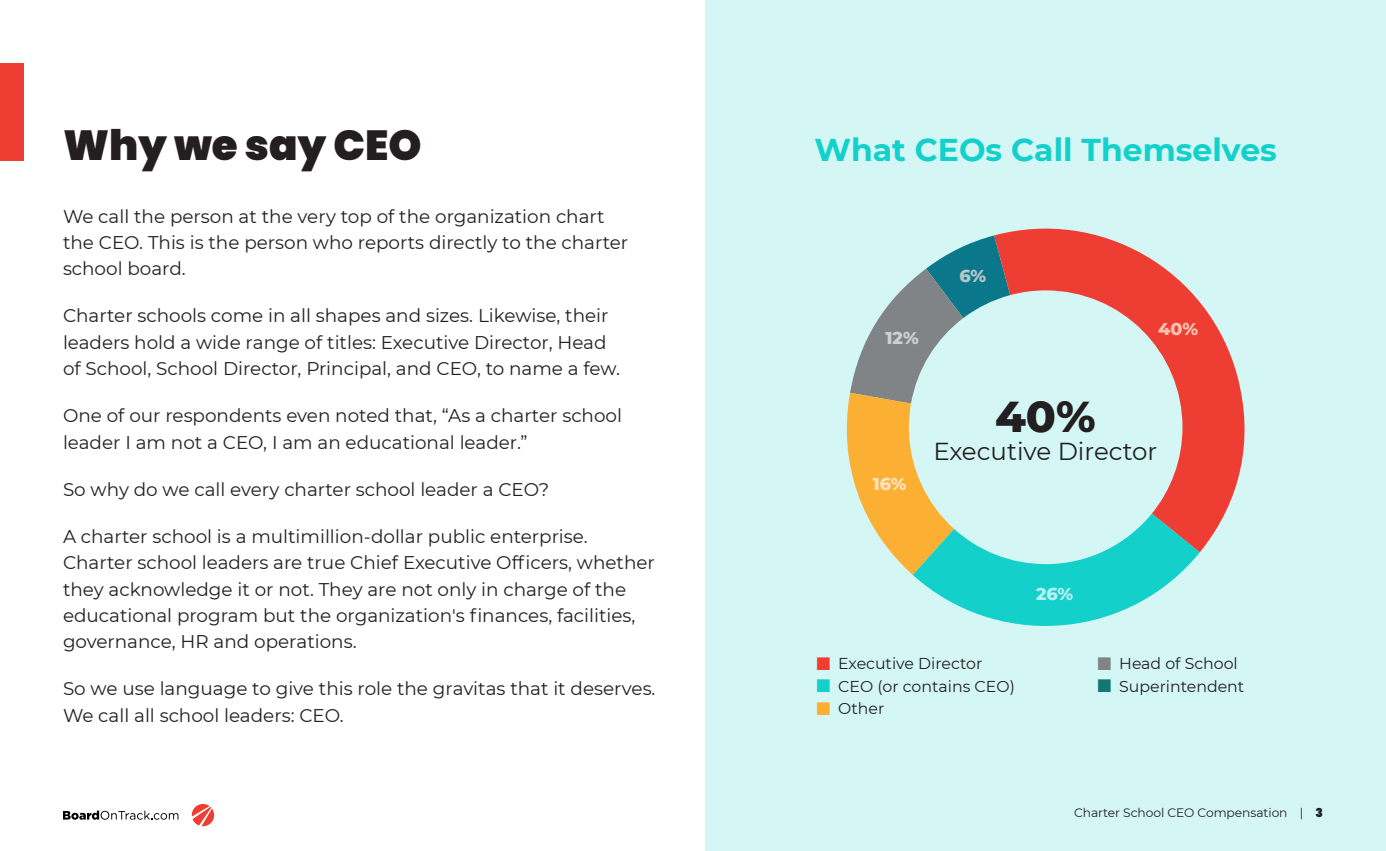
<style>
.page{position:relative;width:1386px;height:851px;background:#fff}
.page>*{position:absolute;margin:0;border:0;box-sizing:border-box;transform-origin:0 0}
.t1{font:800 44.1px "Montserrat";color:#231f20}
.Large_headline_-_bac{font:900 42px "Poppins";color:#231f20}
.Large_headline_-_bac-2{font:700 31.5px "Montserrat";color:#13d0ca}
.t2{font:24.5px "Montserrat";color:#231f20}
.Large_body_front_sid{font:18.38px/26.2px "Montserrat";color:#231f20}
.t3{font:800 17.5px "Montserrat";color:#fbc4b0}
.t4{font:800 17.5px "Montserrat";color:#b8f1ef}
.t5{font:800 17.5px "Montserrat";color:#fee3bd}
.t6{font:800 17.5px "Montserrat";color:#d1cfd0}
.t7{font:800 17.5px "Montserrat";color:#b5c7c8}
.Large_body_front_sid-2{font:15.75px "Montserrat";color:#231f20}
.page_footer-right{font:12.25px "Montserrat";letter-spacing:-.005em;color:#231f20}
.s1{font-family:"Universal Newswith Comm Pi";color:#ee3e34}
.s2{font-family:"Universal Newswith Comm Pi";color:#13d0ca}
.s3{font-family:"Universal Newswith Comm Pi";color:#fbb033}
.s4{font-family:"Universal Newswith Comm Pi";color:#818487}
.s5{font-family:"Universal Newswith Comm Pi";color:#117773}
.s6{font-family:"Poppins";font-weight:900}
</style>
<div class="page">
<svg style="left:192px;top:803px;width:22px;height:23px"></svg>
<svg style="left:63px;top:810px;width:115px;height:9px"></svg>
<div style="left:705px;top:0;width:681px;height:850px;background:#d4f7f6"></div>
<div style="left:0;top:63px;width:24px;height:97px;background:#ee3e34"></div>
<svg style="left:846px;top:235px;width:354px;height:391px"></svg>
<svg style="left:994px;top:228px;width:251px;height:324px"></svg>
<p class="Large_headline_-_bac" style="left:63px;top:121px;width:360px">Why we say CEO</p>
<p class="Large_headline_-_bac-2" style="left:814px;top:127px;width:464px">What CEOs Call Themselves</p>
<p class="Large_body_front_sid" style="left:63px;top:202px;width:567px">We call the person at the very top of the organization chart the CEO. This is the person who reports directly to the charter school board.</p>
<p class="Large_body_front_sid" style="left:63px;top:302px;width:558px">Charter schools come in all shapes and sizes. Likewise, their leaders hold a wide range of titles: Executive Director, Head of School, School Director, Principal, and CEO, to name a few.</p>
<p class="Large_body_front_sid" style="left:63px;top:402px;width:561px">One of our respondents even noted that, “As a charter school leader I am not a CEO, I am an educational leader.”</p>
<p class="Large_body_front_sid" style="left:63px;top:475px;width:488px">So why do we call every charter school leader a CEO?</p>
<p class="Large_body_front_sid" style="left:63px;top:522px;width:593px">A charter school is a multimillion-dollar public enterprise.<br>Charter school leaders are true Chief Executive Officers, whether they acknowledge it or not. They are not only in charge of the educational program but the organization's finances, facilities, governance, HR and operations.</p>
<p class="Large_body_front_sid" style="left:63px;top:675px;width:594px">So we use language to give this role the gravitas that it deserves.<br>We call all school leaders: CEO.</p>
<p class="t6" style="left:885px;top:325px;width:35px">12%</p>
<p class="t7" style="left:959px;top:263px;width:28px">6%</p>
<p class="t3" style="left:1158px;top:316px;width:41px">40%</p>
<p class="t5" style="left:873px;top:471px;width:35px">16%</p>
<p class="t1" style="left:995px;top:383px;width:102px">40%</p>
<p class="t2" style="left:933px;top:434px;width:226px">Executive Director</p>
<p class="t4" style="left:1036px;top:581px;width:39px">26%</p>
<p class="Large_body_front_sid-2" style="left:816px;top:652px;width:167px"><span class="s1">M</span> Executive Director</p>
<p class="Large_body_front_sid-2" style="left:816px;top:675px;width:200px"><span class="s2">M</span> CEO (or contains CEO)</p>
<p class="Large_body_front_sid-2" style="left:816px;top:697px;width:70px"><span class="s3">M</span> Other</p>
<p class="Large_body_front_sid-2" style="left:1097px;top:652px;width:142px"><span class="s4">M</span> Head of School</p>
<p class="Large_body_front_sid-2" style="left:1097px;top:675px;width:148px"><span class="s5">M</span> Superintendent</p>
<p class="page_footer-right" style="left:1074px;top:803px;width:250px">Charter School CEO Compensation | <span class="s6">3</span></p>
</div>
